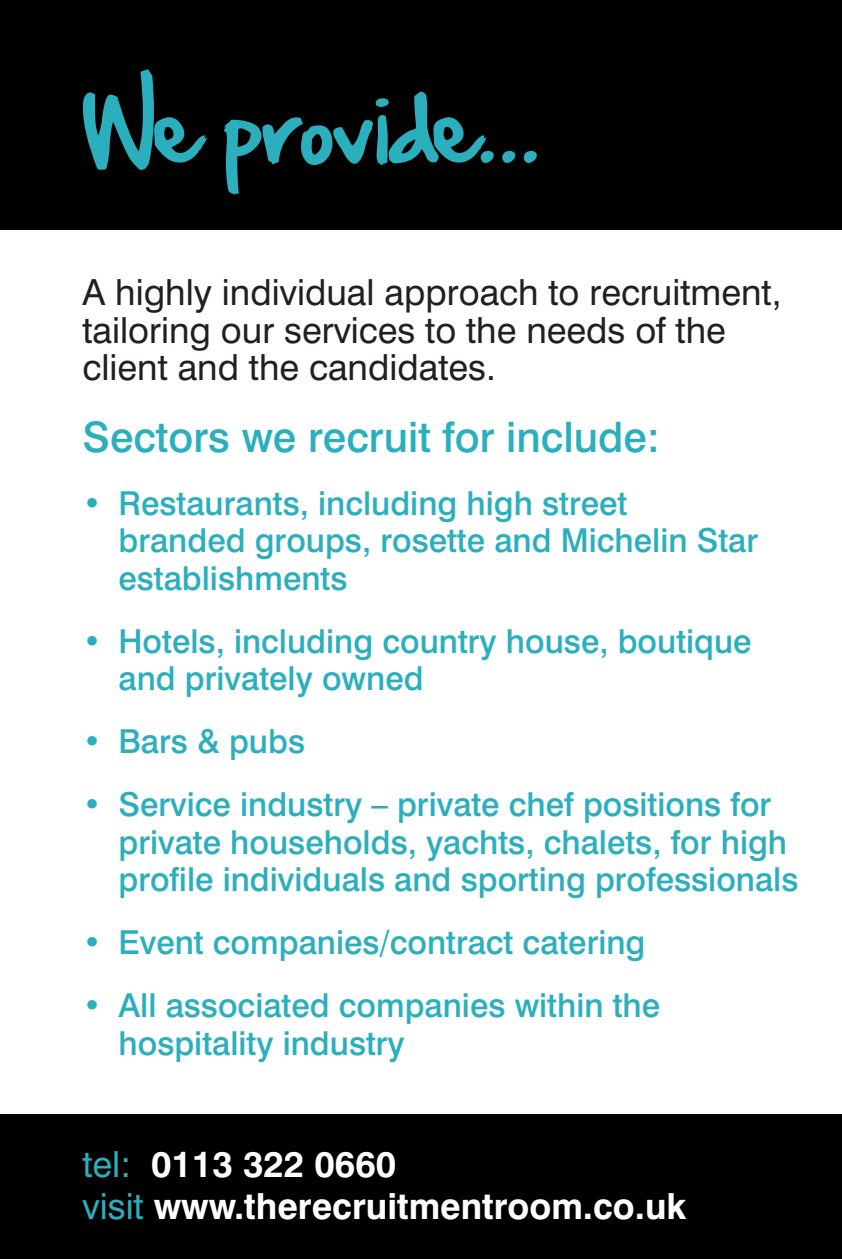
<style>
.page{position:relative;width:842px;height:1259px;background:#fff}
.page>*{position:absolute;margin:0;border:0;box-sizing:border-box;transform-origin:0 0}
.t1{font:84px "Hand Of Sean";color:#2bafbd}
.t2{font:500 42px "Swiss 721 BT";color:#2bafbd}
.t3{font:36px/37.5px "Swiss 721 BT";color:#231f20}
.t4{font:700 36px "Swiss 721 BT";color:#fff}
.t5{font:500 33px/37.5px "Swiss 721 BT";color:#2bafbd}
.s1{font-weight:400;color:#2bafbd}
</style>
<div class="page">
<div style="left:0;top:0;width:842px;height:229px;background:#000001"></div>
<div style="left:0;top:1114px;width:842px;height:145px;background:#000001"></div>
<p class="t1" style="left:82px;top:52px;width:461px">We provide...</p>
<p class="t3" style="left:82px;top:273px;width:701px">A highly individual approach to recruitment, tailoring our services to the needs of the client and the candidates.</p>
<p class="t2" style="left:82px;top:411px;width:579px">Sectors we recruit for include:</p>
<p class="t5" style="left:118px;top:484px;width:641px;text-indent:-36px">• Restaurants, including high street branded groups, rosette and Michelin Star establishments</p>
<p class="t5" style="left:118px;top:622px;width:635px;text-indent:-36px">• Hotels, including country house, boutique and privately owned</p>
<p class="t5" style="left:82px;top:722px;width:224px">• Bars &amp; pubs</p>
<p class="t5" style="left:118px;top:785px;width:681px;text-indent:-36px">• Service industry – private chef positions for private households, yachts, chalets, for high profile individuals and sporting professionals</p>
<p class="t5" style="left:82px;top:923px;width:564px">• Event companies/contract catering</p>
<p class="t5" style="left:118px;top:986px;width:543px;text-indent:-36px">• All associated companies within the hospitality industry</p>
<p class="t4" style="left:82px;top:1142px;width:315px"><span class="s1">tel:</span> 0113 322 0660</p>
<p class="t4" style="left:82px;top:1184px;width:605px"><span class="s1">visit</span> www.therecruitmentroom.co.uk</p>
</div>
